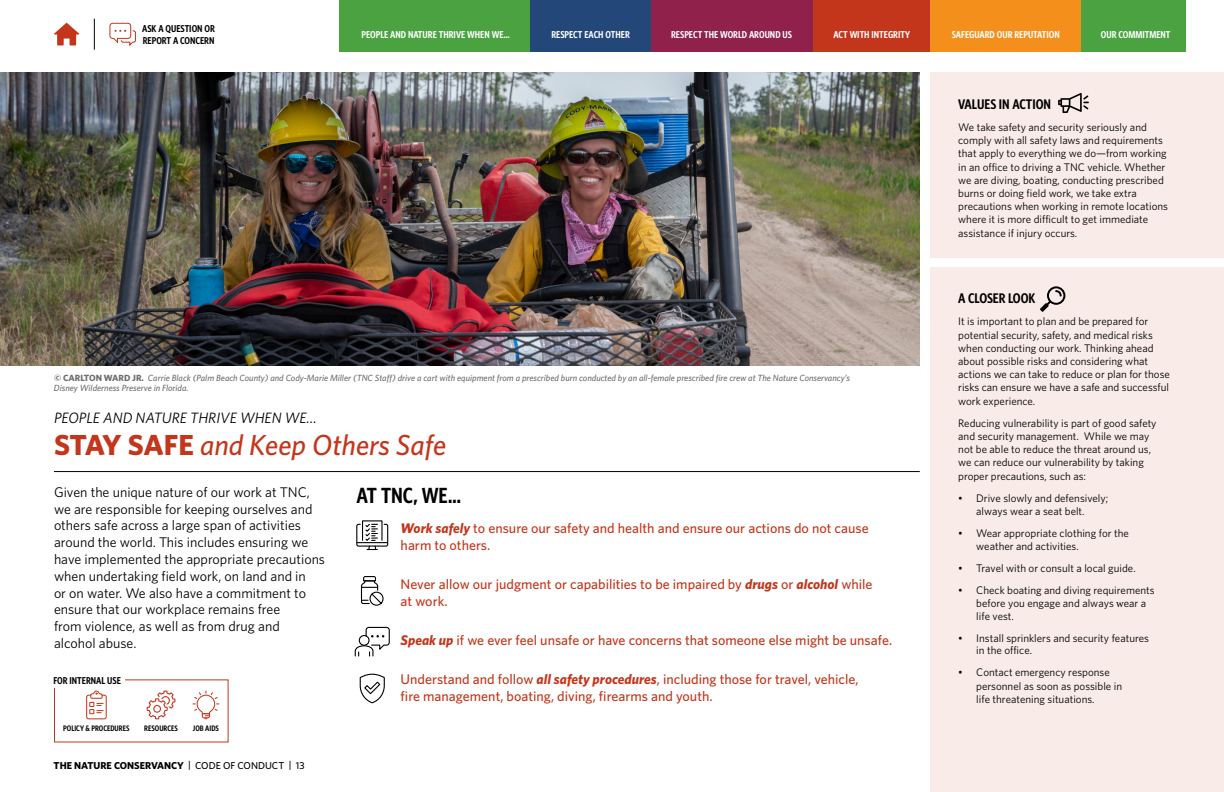
<style>
.page{position:relative;width:1224px;height:792px;background:#fff}
.page>*{position:absolute;margin:0;border:0;box-sizing:border-box;transform-origin:0 0}
.t1{font:italic 500 29px "Whitney";color:#c4361c}
.t2{font:600 22px "Whitney Condensed";color:#000}
.t3{font:italic 15px "Whitney";color:#000}
.t4{font:500 14px/16.8px "Whitney";color:#c4361c}
.t5{font:14px/16.8px "Whitney";color:#000}
.t6{font:600 14px "Whitney Condensed";color:#000}
.t7{font:11px/13.2px "Whitney";color:#000}
.t8{font:600 10px "Whitney Condensed";color:#fff}
.t9{font:600 10px/12px "Whitney Condensed";color:#000}
.t10{font:700 10px "Whitney";color:#000}
.t11{font:italic 500 9px/10.8px "Whitney";color:#6d6e71}
.t12{font:600 8px "Whitney Condensed";color:#000}
.s1{font-weight:700;font-style:normal}
.s2{font-weight:700;font-style:italic}
.s3{font-weight:500}
.s4{font-family:"Minion Pro"}
</style>
<div class="page">
<img style="left:0;top:72px;width:920px;height:293px">
<hr style="left:54px;top:471px;width:866px;height:1px;background:#000">
<svg style="left:356px;top:520px;width:33px;height:31px"></svg>
<svg style="left:360px;top:576px;width:24px;height:30px"></svg>
<svg style="left:354px;top:626px;width:36px;height:31px"></svg>
<svg style="left:359px;top:673px;width:26px;height:31px"></svg>
<hr style="left:94px;top:19px;width:1px;height:31px;background:#000">
<div style="left:931px;top:72px;width:293px;height:720px;background:#f9ebe8"></div>
<div style="left:926px;top:258px;width:298px;height:9px;background:#fff"></div>
<svg style="left:1040px;top:286px;width:25px;height:26px"></svg>
<svg style="left:1058px;top:93px;width:31px;height:20px"></svg>
<div style="left:340px;top:0;width:191px;height:51px;background:#4aa340"></div>
<div style="left:530px;top:0;width:121px;height:51px;background:#24477a"></div>
<div style="left:651px;top:0;width:162px;height:51px;background:#8f214a"></div>
<div style="left:813px;top:0;width:118px;height:51px;background:#c4361c"></div>
<div style="left:931px;top:0;width:150px;height:51px;background:#f58f1c"></div>
<div style="left:1081px;top:0;width:104px;height:51px;background:#4aa340"></div>
<svg style="left:54px;top:23px;width:25px;height:22px"></svg>
<svg style="left:109px;top:22px;width:27px;height:24px"></svg>
<svg style="left:86px;top:691px;width:21px;height:28px"></svg>
<svg style="left:193px;top:691px;width:26px;height:28px"></svg>
<svg style="left:147px;top:691px;width:28px;height:28px"></svg>
<p class="t9" style="left:142px;top:22px;width:74px">ASK A QUESTION OR<br>REPORT A CONCERN</p>
<p class="t8" style="left:362px;top:29px;width:149px">PEOPLE AND NATURE THRIVE WHEN WE…</p>
<p class="t8" style="left:551px;top:29px;width:80px">RESPECT EACH OTHER</p>
<p class="t8" style="left:671px;top:29px;width:122px">RESPECT THE WORLD AROUND US</p>
<p class="t8" style="left:833px;top:29px;width:78px">ACT WITH INTEGRITY</p>
<p class="t8" style="left:952px;top:29px;width:109px">SAFEGUARD OUR REPUTATION</p>
<p class="t8" style="left:1101px;top:29px;width:71px">OUR COMMITMENT</p>
<p class="t6" style="left:958px;top:96px;width:94px">VALUES IN ACTION</p>
<p class="t7" style="left:958px;top:120px;width:211px">We take safety and security seriously and comply with all safety laws and requirements that apply to everything we do—from working in an office to driving a TNC vehicle. Whether we are diving, boating, conducting prescribed burns or doing field work, we take extra precautions when working in remote locations where it is more difficult to get immediate assistance if injury occurs.</p>
<p class="t11" style="left:54px;top:372px;width:797px"><span class="s1">© CARLTON WARD JR.</span> Carrie Black (Palm Beach County) and Cody-Marie Miller (TNC Staff) drive a cart with equipment from a prescribed burn conducted by an all-female prescribed fire crew at The Nature Conservancy’s<br>Disney Wilderness Preserve in Florida.</p>
<p class="t3" style="left:54px;top:409px;width:265px">PEOPLE AND NATURE THRIVE WHEN WE…</p>
<p class="t1" style="left:54px;top:427px;width:394px"><span class="s1">STAY SAFE</span> and Keep Others Safe</p>
<p class="t5" style="left:54px;top:483px;width:273px">Given the unique nature of our work at TNC, we are responsible for keeping ourselves and others safe across a large span of activities around the world. This includes ensuring we have implemented the appropriate precautions when undertaking field work, on land and in<br>or on water. We also have a commitment to ensure that our workplace remains free<br>from violence, as well as from drug and<br>alcohol abuse.</p>
<p class="t2" style="left:357px;top:482px;width:106px">AT TNC, WE…</p>
<p class="t4" style="left:401px;top:519px;width:470px"><span class="s2">Work safely</span> to ensure our safety and health and ensure our actions do not cause harm to others.</p>
<p class="t4" style="left:401px;top:575px;width:474px">Never allow our judgment or capabilities to be impaired by <span class="s2">drugs</span> or <span class="s2">alcohol</span> while at work.</p>
<p class="t4" style="left:401px;top:631px;width:493px"><span class="s2">Speak up</span> if we ever feel unsafe or have concerns that someone else might be unsafe.</p>
<p class="t4" style="left:401px;top:671px;width:460px">Understand and follow <span class="s2">all safety procedures</span>, including those for travel, vehicle, fire management, boating, diving, firearms and youth.</p>
<p class="t9" style="left:53px;top:674px;width:69px">FOR INTERNAL USE</p>
<p class="t12" style="left:63px;top:724px;width:68px">POLICY &amp; PROCEDURES</p>
<p class="t12" style="left:144px;top:724px;width:35px">RESOURCES</p>
<p class="t12" style="left:193px;top:724px;width:27px">JOB AIDS</p>
<p class="t10" style="left:54px;top:760px;width:252px">THE NATURE CONSERVANCY <span class="s3">| CODE OF CONDUCT | 13</span></p>
<p class="t6" style="left:958px;top:290px;width:79px">A CLOSER LOOK</p>
<p class="t7" style="left:958px;top:315px;width:213px">It is important to plan and be prepared for potential security, safety, and medical risks when conducting our work. Thinking ahead about possible risks and considering what actions we can take to reduce or plan for those risks can ensure we have a safe and successful work experience.</p>
<p class="t7" style="left:958px;top:416px;width:200px">Reducing vulnerability is part of good safety and security management. While we may not be able to reduce the threat around us, we can reduce our vulnerability by taking proper precautions, such as:</p>
<p class="t7" style="left:958px;top:491px;width:152px;text-align:center">• Drive slowly and defensively; always wear a seat belt.</p>
<p class="t7" style="left:976px;top:527px;width:154px;line-height:12.4px;text-indent:-18px">• Wear appropriate clothing for the weather and activities.</p>
<p class="t7" style="left:958px;top:561px;width:179px">• Travel with or consult a local guide.</p>
<p class="t7" style="left:976px;top:584px;width:180px;line-height:12.8px;text-indent:-18px">• Check boating and diving requirements before you engage and always <span class="s4">w</span>ear a life vest.</p>
<p class="t7" style="left:976px;top:632px;width:174px;line-height:12.4px;text-indent:-18px">• Install sprinklers and security features in the office.</p>
<p class="t7" style="left:976px;top:665px;width:147px;line-height:13.5px;text-indent:-18px">• Contact emergency response personnel as soon as possible in life threatening situations.</p>
</div>
